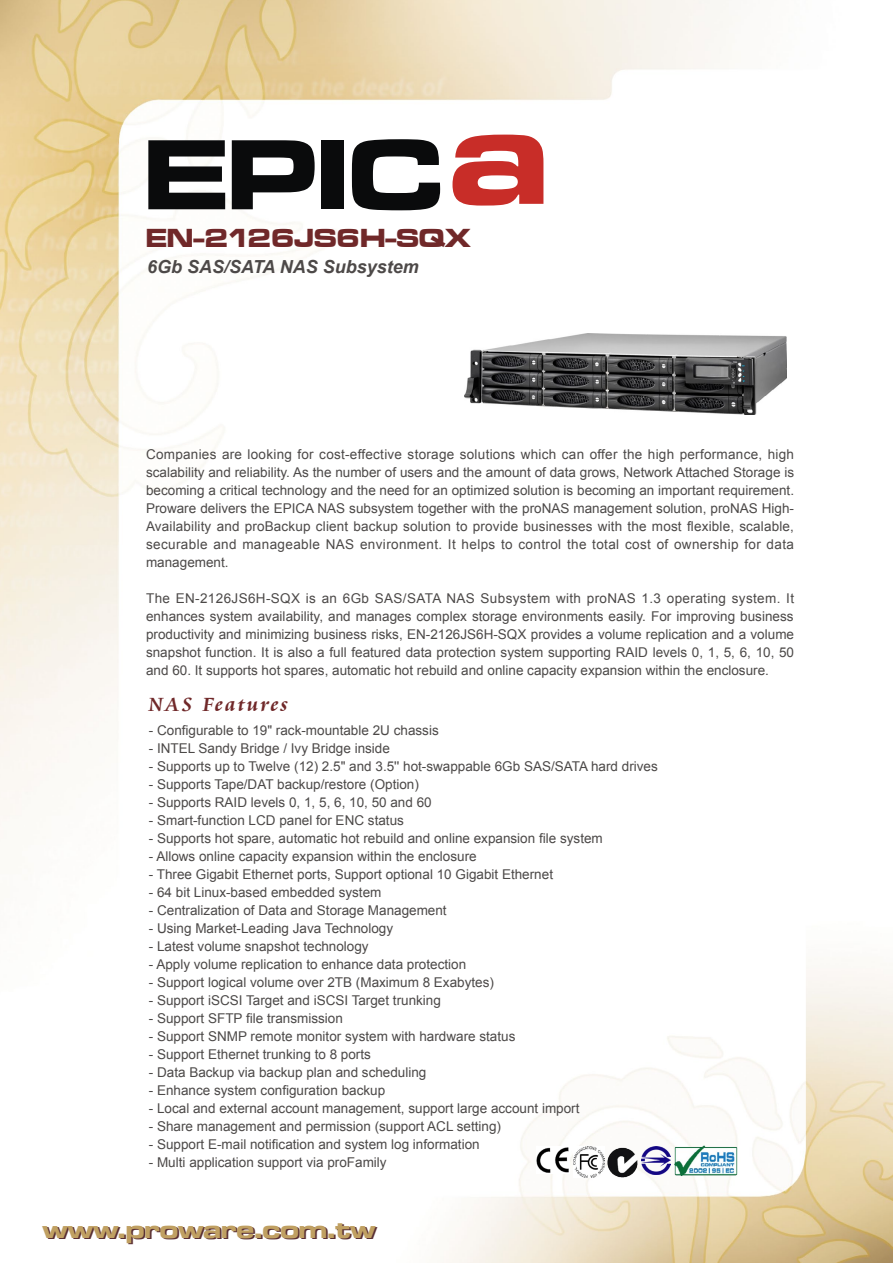
<style>
.page{position:relative;width:893px;height:1263px;background:#fff}
.page>*{position:absolute;margin:0;border:0;box-sizing:border-box;transform-origin:0 0}
.t1{font:103.5px "Microgramma D Bold Exte";color:#0a0b0c}
.t2{font:27px "Microgramma D Bold Exte";color:#702829;scale:.96 1}
.t3{font:25.5px "Microgramma D Bold Exte";color:#592f34}
.t4{font:700 21px "Cataneo BT";letter-spacing:.1em;color:#702829}
.t5{font:italic 700 18px "Arial";color:#4d4948}
.t6{font:13.5px/18px "Arial";color:#4c4948;text-align:justify}
.s1{font-size:142.5px;color:#c82d28}
</style>
<div class="page">
<img style="left:0;top:0;width:893px;height:1263px">
<img style="left:641px;top:1146px;width:26px;height:28px">
<img style="left:537px;top:1147px;width:33px;height:26px">
<img style="left:574px;top:1146px;width:31px;height:31px">
<img style="left:607px;top:1147px;width:34px;height:30px">
<img style="left:667px;top:1136px;width:80px;height:50px">
<img style="left:465px;top:334px;width:321px;height:80px">
<h1 class="t1" style="left:144px;top:105px;width:407px">EPIC<span class="s1">a</span></h1>
<h2 class="t2" style="left:146px;top:219px;width:340px">EN-2126JS6H-SQX</h2>
<h3 class="t5" style="left:147px;top:255px;width:273px">6Gb SAS/SATA NAS Subsystem</h3>
<p class="t6" style="left:146px;top:446px;width:650px">Companies are looking for cost-effective storage solutions which can offer the high performance, high scalability and reliability. As the number of users and the amount of data grows, Network Attached Storage is becoming a critical technology and the need for an optimized solution is becoming an important requirement.<br>Proware delivers the EPICA NAS subsystem together with the proNAS management solution, proNAS High-Availability and proBackup client backup solution to provide businesses with the most flexible, scalable, securable and manageable NAS environment. It helps to control the total cost of ownership for data management.</p>
<p class="t6" style="left:146px;top:590px;width:650px">The EN-2126JS6H-SQX is an 6Gb SAS/SATA NAS Subsystem with proNAS 1.3 operating system. It enhances system availability, and manages complex storage environments easily. For improving business productivity and minimizing business risks, EN-2126JS6H-SQX provides a volume replication and a volume snapshot function. It is also a full featured data protection system supporting RAID levels 0, 1, 5, 6, 10, 50 and 60. It supports hot spares, automatic hot rebuild and online capacity expansion within the enclosure.</p>
<h3 class="t4" style="left:149px;top:691px;width:141px">NAS Features</h3>
<p class="t6" style="left:149px;top:721px;width:291px">- Configurable to 19" rack-mountable 2U chassis</p>
<p class="t6" style="left:149px;top:739px;width:243px">- INTEL Sandy Bridge / Ivy Bridge inside</p>
<p class="t6" style="left:149px;top:757px;width:510px">- Supports up to Twelve (12) 2.5" and 3.5'' hot-swappable 6Gb SAS/SATA hard drives</p>
<p class="t6" style="left:149px;top:775px;width:272px">- Supports Tape/DAT backup/restore (Option)</p>
<p class="t6" style="left:149px;top:793px;width:284px">- Supports RAID levels 0, 1, 5, 6, 10, 50 and 60</p>
<p class="t6" style="left:149px;top:811px;width:257px">- Smart-function LCD panel for ENC status</p>
<p class="t6" style="left:149px;top:829px;width:455px">- Supports hot spare, automatic hot rebuild and online expansion file system</p>
<p class="t6" style="left:149px;top:847px;width:329px">- Allows online capacity expansion within the enclosure</p>
<p class="t6" style="left:149px;top:865px;width:406px">- Three Gigabit Ethernet ports, Support optional 10 Gigabit Ethernet</p>
<p class="t6" style="left:149px;top:883px;width:234px">- 64 bit Linux-based embedded system</p>
<p class="t6" style="left:149px;top:901px;width:299px">- Centralization of Data and Storage Management</p>
<p class="t6" style="left:149px;top:919px;width:246px">- Using Market-Leading Java Technology</p>
<p class="t6" style="left:149px;top:937px;width:221px">- Latest volume snapshot technology</p>
<p class="t6" style="left:149px;top:955px;width:319px">- Apply volume replication to enhance data protection</p>
<p class="t6" style="left:149px;top:973px;width:347px">- Support logical volume over 2TB (Maximum 8 Exabytes)</p>
<p class="t6" style="left:149px;top:991px;width:294px">- Support iSCSI Target and iSCSI Target trunking</p>
<p class="t6" style="left:149px;top:1009px;width:196px">- Support SFTP file transmission</p>
<p class="t6" style="left:149px;top:1027px;width:368px">- Support SNMP remote monitor system with hardware status</p>
<p class="t6" style="left:149px;top:1045px;width:224px">- Support Ethernet trunking to 8 ports</p>
<p class="t6" style="left:149px;top:1063px;width:279px">- Data Backup via backup plan and scheduling</p>
<p class="t6" style="left:149px;top:1081px;width:238px">- Enhance system configuration backup</p>
<p class="t6" style="left:149px;top:1099px;width:432px">- Local and external account management, support large account import</p>
<p class="t6" style="left:149px;top:1117px;width:354px">- Share management and permission (support ACL setting)</p>
<p class="t6" style="left:149px;top:1135px;width:332px">- Support E-mail notification and system log information</p>
<p class="t6" style="left:149px;top:1153px;width:239px">- Multi application support via proFamily</p>
<h3 class="t3" style="left:44px;top:1213px;width:335px">www.proware.com.tw</h3>
</div>
